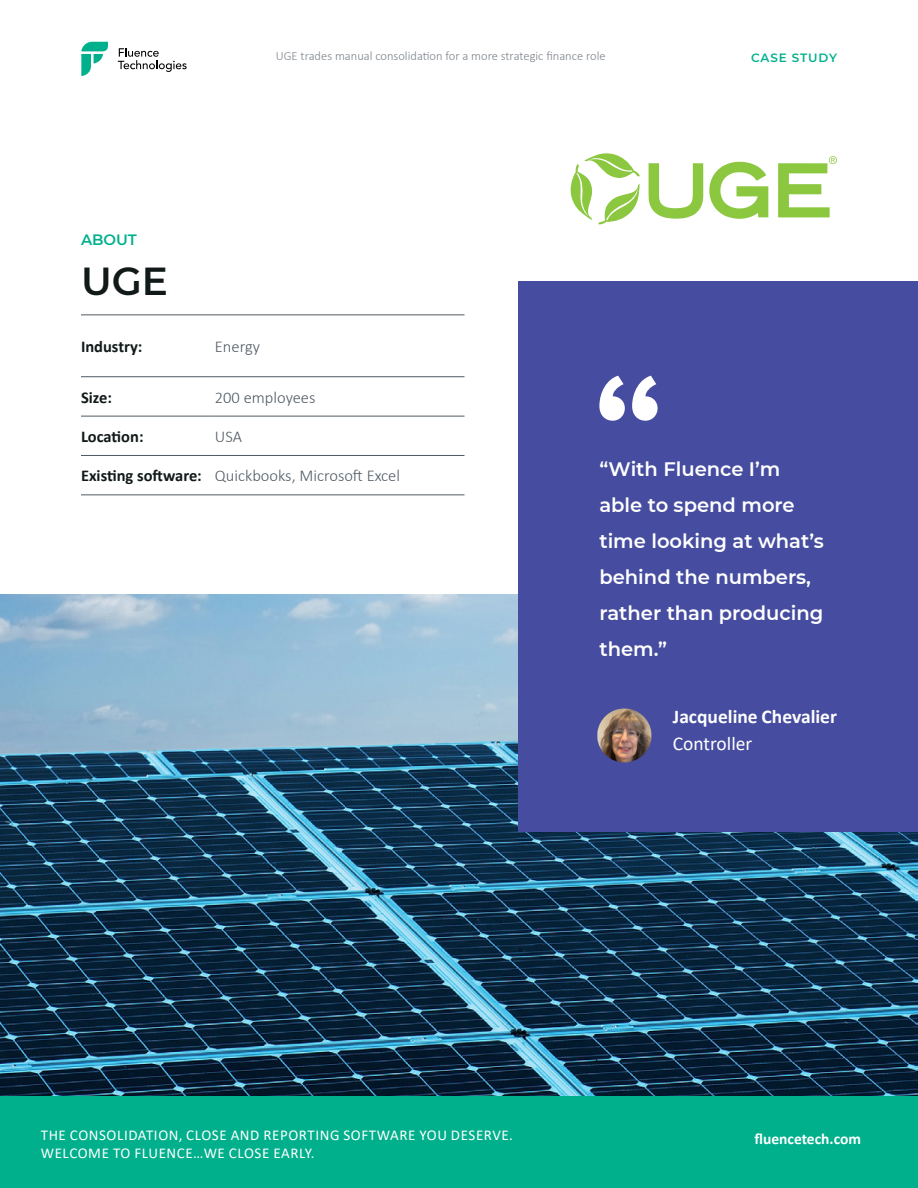
<style>
.page{position:relative;width:918px;height:1188px;background:#fff}
.page>*{position:absolute;margin:0;border:0;box-sizing:border-box;transform-origin:0 0}
.t1{font:600 39px "Montserrat";color:#111919}
.t2{font:600 19.5px/36px "Montserrat";color:#fff}
.t3{font:700 19.5px "Calibri";color:#fff}
.t4{font:19.5px "Calibri";color:#fff}
.t5{font:300 16.5px "Calibri";color:#505a63}
.t6{font:700 16.5px "Calibri";color:#111919}
.t7{font:700 15.45px "Calibri";color:#fff}
.t8{font:15px "Calibri";letter-spacing:.04em;color:#fff}
.t9{font:600 15px "Montserrat";color:#00b08c}
.t10{font:300 12.45px "Calibri";color:#7c838a}
.t11{font:600 12px "Montserrat";letter-spacing:.065em;color:#00b08c}
.s1{font-weight:700;color:#111919}
</style>
<div class="page">
<svg style="left:118px;top:48px;width:69px;height:24px"></svg>
<svg style="left:81px;top:42px;width:27px;height:34px"></svg>
<div style="left:0;top:1095px;width:918px;height:93px;background:#00af8c"></div>
<img style="left:0;top:594px;width:918px;height:501px">
<hr style="left:81px;top:315px;width:134px;height:1px;background:#505a63">
<hr style="left:215px;top:315px;width:250px;height:1px;background:#505a63">
<hr style="left:81px;top:376px;width:134px;height:1px;background:#505a63">
<hr style="left:215px;top:376px;width:250px;height:1px;background:#505a63">
<hr style="left:81px;top:416px;width:134px;height:1px;background:#505a63">
<hr style="left:215px;top:416px;width:250px;height:1px;background:#505a63">
<hr style="left:81px;top:455px;width:134px;height:1px;background:#505a63">
<hr style="left:215px;top:455px;width:250px;height:1px;background:#505a63">
<hr style="left:81px;top:495px;width:134px;height:1px;background:#505a63">
<hr style="left:215px;top:495px;width:250px;height:1px;background:#505a63">
<div style="left:518px;top:281px;width:400px;height:550px;background:#464da0"></div>
<svg style="left:599px;top:376px;width:59px;height:45px"></svg>
<img style="left:597px;top:708px;width:54px;height:54px">
<svg style="left:570px;top:153px;width:70px;height:72px"></svg>
<svg style="left:649px;top:163px;width:54px;height:56px"></svg>
<svg style="left:709px;top:162px;width:59px;height:57px"></svg>
<svg style="left:778px;top:156px;width:59px;height:61px"></svg>
<p class="t9" style="left:81px;top:229px;width:57px">ABOUT</p>
<h1 class="t1" style="left:81px;top:253px;width:89px">UGE</h1>
<p class="t10" style="left:276px;top:49px;width:331px">UGE trades manual consolidation for a more strategic finance role</p>
<p class="t11" style="left:751px;top:49px;width:87px">CASE STUDY</p>
<p class="t6" style="left:81px;top:335px;width:63px">Industry:</p>
<p class="t5" style="left:215px;top:336px;width:47px">Energy</p>
<p class="t6" style="left:81px;top:385px;width:32px">Size:</p>
<p class="t5" style="left:215px;top:387px;width:102px">200 employees</p>
<p class="t6" style="left:81px;top:425px;width:64px">Location:</p>
<p class="t5" style="left:215px;top:426px;width:29px">USA</p>
<p class="t5" style="left:81px;top:466px;width:321px"><span class="s1">Existing software:</span> Quickbooks, Microsoft Excel</p>
<p class="t2" style="left:599px;top:450px;width:226px">“With Fluence I’m able to spend more time looking at what’s behind the numbers, rather than producing them.”</p>
<p class="t3" style="left:673px;top:703px;width:166px">Jacqueline Chevalier</p>
<p class="t4" style="left:673px;top:730px;width:81px">Controller</p>
<p class="t8" style="left:41px;top:1124px;width:474px">THE CONSOLIDATION, CLOSE AND REPORTING SOFTWARE YOU DESERVE.</p>
<p class="t7" style="left:754px;top:1128px;width:108px">fluencetech.com</p>
<p class="t8" style="left:41px;top:1142px;width:275px">WELCOME TO FLUENCE…WE CLOSE EARLY.</p>
</div>
